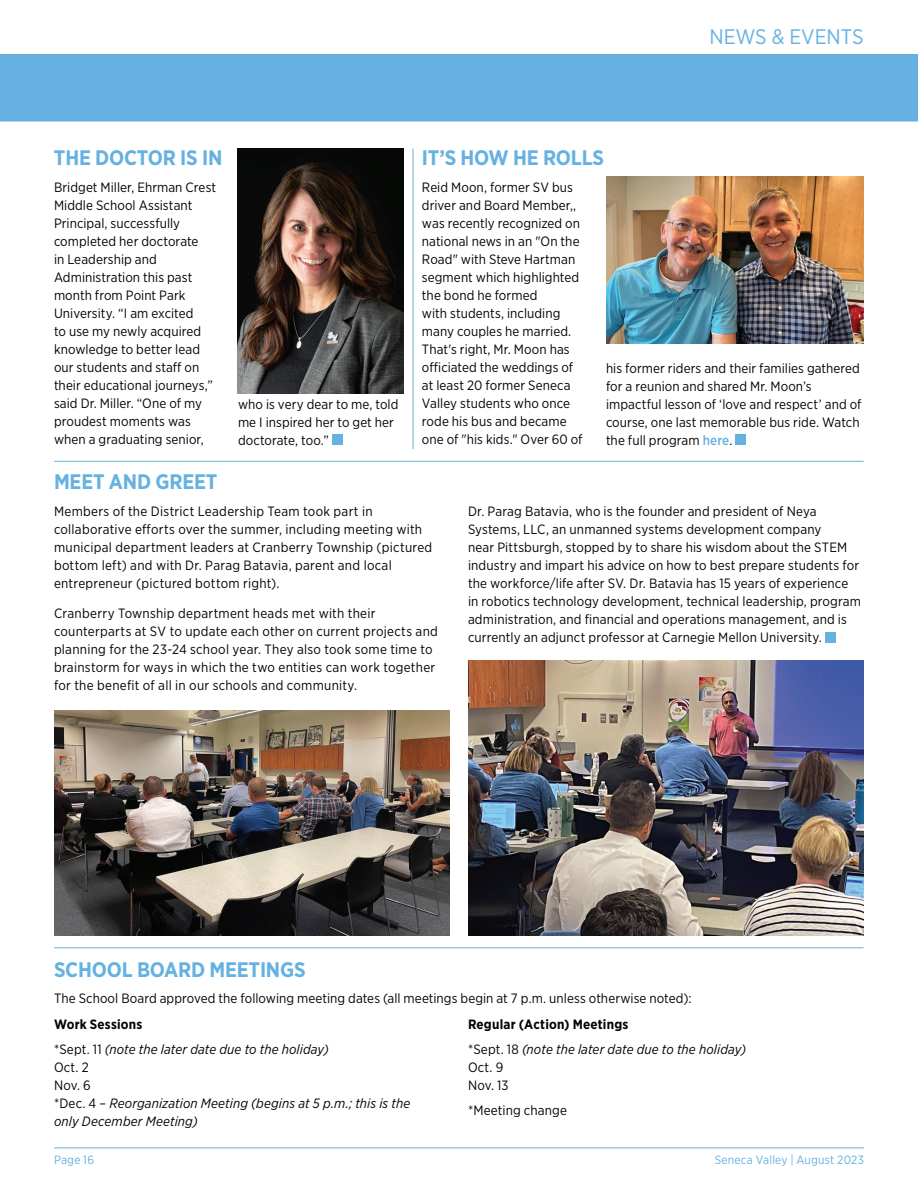
<style>
.page{position:relative;width:918px;height:1188px;background:#fff}
.page>*{position:absolute;margin:0;border:0;box-sizing:border-box;transform-origin:0 0}
.t1{font:700 21px "Gotham Narrow";letter-spacing:-.01em;color:#65b1e1}
.t2{font:21px "Gotham Narrow";color:#65b1e1}
.t3{font:13.5px/18px "Gotham Narrow";letter-spacing:.01em;color:#040503}
.t4{font:italic 13.5px/18px "Gotham Narrow";letter-spacing:.01em;color:#040503}
.t5{font:12px "Gotham Narrow";letter-spacing:.015em;color:#65b1e1}
.s1{font-weight:500;color:#65b1e1}
.s2{font-weight:700;font-style:normal}
.s3{font-style:normal}
</style>
<div class="page">
<hr style="left:54px;top:1148px;width:810px;height:1px;background:#65b1e1">
<div style="left:0;top:54px;width:918px;height:68px;background:#65b1e1"></div>
<img style="left:238px;top:148px;width:166px;height:246px">
<img style="left:468px;top:660px;width:396px;height:275px">
<img style="left:54px;top:710px;width:396px;height:225px">
<div style="left:825px;top:632px;width:11px;height:10px;background:#65b1e1"></div>
<hr style="left:54px;top:947px;width:810px;height:1px;background:#65b1e1">
<div style="left:332px;top:434px;width:11px;height:11px;background:#65b1e1"></div>
<img style="left:606px;top:177px;width:258px;height:167px">
<div style="left:735px;top:434px;width:11px;height:11px;background:#65b1e1"></div>
<hr style="left:54px;top:461px;width:810px;height:1px;background:#65b1e1">
<hr style="left:413px;top:148px;width:1px;height:301px;background:#65b1e1">
<h1 class="t2" style="left:709px;top:23px;width:156px">NEWS &amp; EVENTS</h1>
<h1 class="t1" style="left:422px;top:144px;width:184px">IT’S HOW HE ROLLS</h1>
<p class="t3" style="left:422px;top:178px;width:162px">Reid Moon, former SV bus driver and Board Member,, was recently recognized on national news in an "On the<br>Road" with Steve Hartman segment which highlighted the bond he formed<br>with students, including many couples he married.<br>That's right, Mr. Moon has officiated the weddings of at least 20 former Seneca<br>Valley students who once rode his bus and became one of "his kids." Over 60 of</p>
<h1 class="t1" style="left:54px;top:144px;width:170px">THE DOCTOR IS IN</h1>
<p class="t3" style="left:54px;top:178px;width:164px">Bridget Miller, Ehrman Crest<br>Middle School Assistant<br>Principal, successfully completed her doctorate<br>in Leadership and<br>Administration this past month from Point Park<br>University. “I am excited<br>to use my newly acquired knowledge to better lead our students and staff on their educational journeys,” said Dr. Miller. “One of my proudest moments was when a graduating senior,</p>
<h1 class="t1" style="left:54px;top:469px;width:165px">MEET AND GREET</h1>
<p class="t3" style="left:54px;top:502px;width:380px">Members of the District Leadership Team took part in collaborative efforts over the summer, including meeting with municipal department leaders at Cranberry Township (pictured bottom left) and with Dr. Parag Batavia, parent and local entrepreneur (pictured bottom right).</p>
<p class="t3" style="left:54px;top:604px;width:385px">Cranberry Township department heads met with their counterparts at SV to update each other on current projects and planning for the 23-24 school year. They also took some time to brainstorm for ways in which the two entities can work together for the benefit of all in our schools and community.</p>
<p class="t3" style="left:606px;top:359px;width:257px">his former riders and their families gathered for a reunion and shared Mr. Moon’s impactful lesson of ‘love and respect’ and of course, one last memorable bus ride. Watch the full program <span class="s1">here</span>.</p>
<p class="t3" style="left:238px;top:395px;width:162px">who is very dear to me, told me I inspired her to get her doctorate, too.”</p>
<p class="t3" style="left:468px;top:502px;width:395px">Dr. Parag Batavia, who is the founder and president of Neya Systems, LLC, an unmanned systems development company<br>near Pittsburgh, stopped by to share his wisdom about the STEM industry and impart his advice on how to best prepare students for the workforce/life after SV. Dr. Batavia has 15 years of experience in robotics technology development, technical leadership, program administration, and financial and operations management, and is currently an adjunct professor at Carnegie Mellon University.</p>
<h1 class="t1" style="left:54px;top:956px;width:253px">SCHOOL BOARD MEETINGS</h1>
<p class="t3" style="left:54px;top:989px;width:639px">The School Board approved the following meeting dates (all meetings begin at 7 p.m. unless otherwise noted):</p>
<p class="t4" style="left:54px;top:1012px;width:276px;line-height:24.8px"><span class="s2">Work Sessions<br></span><span class="s3">*Sept. 11</span> (note the later date due to the holiday)</p>
<p class="t4" style="left:54px;top:1058px;width:358px"><span class="s3">Oct. 2<br>Nov. 6<br>*Dec. 4 –</span> Reorganization Meeting (begins at 5 p.m.; this is the only December Meeting)</p>
<p class="t4" style="left:468px;top:1012px;width:280px;line-height:24.8px"><span class="s2">Regular (Action) Meetings<br></span><span class="s3">*Sept. 18</span> (note the later date due to the holiday)</p>
<p class="t3" style="left:468px;top:1058px;width:42px">Oct. 9<br>Nov. 13</p>
<p class="t3" style="left:468px;top:1101px;width:101px">*Meeting change</p>
<p class="t5" style="left:54px;top:1153px;width:42px">Page 16</p>
<p class="t5" style="left:715px;top:1153px;width:151px">Seneca Valley | August 2023</p>
</div>
